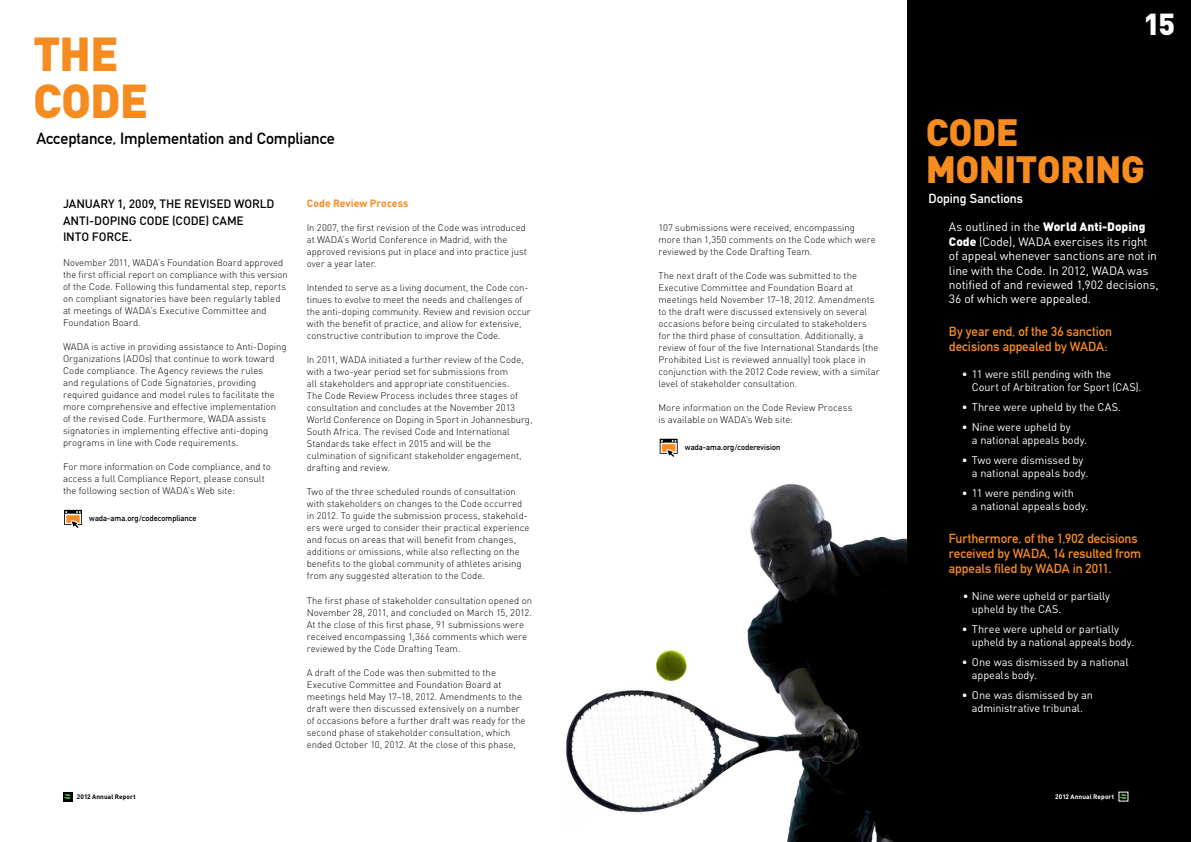
<style>
.page{position:relative;width:1191px;height:842px;background:#fff}
.page>*{position:absolute;margin:0;border:0;box-sizing:border-box;transform-origin:0 0}
.t1{font:900 47px/47px "DIN";color:#f68b1f}
.t2{font:900 37.6px/37.6px "DIN";color:#f68b1f}
.t3{font:900 30px "DIN";color:#fff}
.t4{font:16px "DIN Mittelschrift";letter-spacing:-.005em;color:#000}
.t5{font:13px/15px "DIN Mittelschrift";letter-spacing:-.01em;color:#f68b1f}
.t6{font:13px "DIN Mittelschrift";letter-spacing:-.005em;color:#fff}
.t7{font:12px/14.4px "DIN";letter-spacing:-.01em;color:#fff}
.t8{font:500 12px/16.8px "DIN";letter-spacing:-.01em;color:#000}
.t9{font:11px/13px "DIN";letter-spacing:-.005em;color:#fff}
.t10{font:700 10.5px "DIN";letter-spacing:.005em;color:#f68b1f}
.t11{font:300 9.5px/12px "DIN";letter-spacing:.005em;color:#000}
.t12{font:8px "DIN Mittelschrift";letter-spacing:.005em;color:#000}
.t13{font:700 6.5px "DIN";letter-spacing:.015em;color:#000}
.t14{font:700 6.5px "DIN";letter-spacing:.015em;color:#fff}
.s1{font-weight:900}
</style>
<div class="page">
<img style="left:566px;top:483px;width:341px;height:359px">
<div style="left:907px;top:0;width:284px;height:842px;background:#000"></div>
<svg style="left:64px;top:510px;width:18px;height:18px"></svg>
<svg style="left:659px;top:439px;width:18px;height:18px"></svg>
<svg style="left:1119px;top:794px;width:7px;height:5px"></svg>
<div style="left:63px;top:792px;width:9px;height:9px;background:#000"></div>
<svg style="left:64px;top:794px;width:7px;height:5px"></svg>
<h1 class="t1" style="left:33px;top:28px;width:117px">THE<br>CODE</h1>
<h3 class="t4" style="left:36px;top:128px;width:300px">Acceptance, Implementation and Compliance</h3>
<p class="t8" style="left:63px;top:195px;width:211px">JANUARY 1, 2009, THE REVISED WORLD<br>ANTI-DOPING CODE (CODE) CAME<br>INTO FORCE.</p>
<p class="t11" style="left:63px;top:257px;width:226px">November 2011, WADA’s Foundation Board approved the first official report on compliance with this version of the Code. Following this fundamental step, reports on compliant signatories have been regularly tabled at meetings of WADA’s Executive Committee and Foundation Board.</p>
<p class="t11" style="left:63px;top:341px;width:225px">WADA is active in providing assistance to Anti-Doping Organizations (ADOs) that continue to work toward Code compliance. The Agency reviews the rules<br>and regulations of Code Signatories, providing required guidance and model rules to facilitate the more comprehensive and effective implementation<br>of the revised Code. Furthermore, WADA assists signatories in implementing effective anti-doping programs in line with Code requirements.</p>
<p class="t11" style="left:63px;top:461px;width:209px">For more information on Code compliance, and to access a full Compliance Report, please consult the following section of WADA’s Web site:</p>
<p class="t12" style="left:89px;top:513px;width:109px">wada-ama.org/codecompliance</p>
<p class="t10" style="left:307px;top:196px;width:103px">Code Review Process</p>
<p class="t11" style="left:307px;top:221px;width:222px">In 2007, the first revision of the Code was introduced at WADA’s World Conference in Madrid, with the approved revisions put in place and into practice just over a year later.</p>
<p class="t11" style="left:307px;top:281px;width:226px">Intended to serve as a living document, the Code con&shy;tinues to evolve to meet the needs and challenges of the anti-doping community. Review and revision occur with the benefit of practice, and allow for extensive, constructive contribution to improve the Code.</p>
<p class="t11" style="left:307px;top:353px;width:227px">In 2011, WADA initiated a further review of the Code, with a two-year period set for submissions from<br>all stakeholders and appropriate constituencies.<br>The Code Review Process includes three stages of consultation and concludes at the November 2013<br>World Conference on Doping in Sport in Johannesburg, South Africa. The revised Code and International Standards take effect in 2015 and will be the culmination of significant stakeholder engagement, drafting and review.</p>
<p class="t11" style="left:307px;top:485px;width:224px">Two of the three scheduled rounds of consultation with stakeholders on changes to the Code occurred in 2012. To guide the submission process, stakehold&shy;ers were urged to consider their practical experience and focus on areas that will benefit from changes, additions or omissions, while also reflecting on the benefits to the global community of athletes arising from any suggested alteration to the Code.</p>
<p class="t11" style="left:307px;top:594px;width:227px">The first phase of stakeholder consultation opened on November 28, 2011, and concluded on March 15, 2012.<br>At the close of this first phase, 91 submissions were received encompassing 1,366 comments which were reviewed by the Code Drafting Team.</p>
<p class="t11" style="left:307px;top:666px;width:220px">A draft of the Code was then submitted to the Executive Committee and Foundation Board at meetings held May 17–18, 2012. Amendments to the draft were then discussed extensively on a number of occasions before a further draft was ready for the second phase of stakeholder consultation, which ended October 10, 2012. At the close of this phase,</p>
<p class="t11" style="left:658px;top:221px;width:219px">107 submissions were received, encompassing more than 1,350 comments on the Code which were reviewed by the Code Drafting Team.</p>
<p class="t11" style="left:658px;top:269px;width:223px">The next draft of the Code was submitted to the Executive Committee and Foundation Board at meetings held November 17–18, 2012. Amendments to the draft were discussed extensively on several occasions before being circulated to stakeholders for the third phase of consultation. Additionally, a review of four of the five International Standards (the Prohibited List is reviewed annually) took place in conjunction with the 2012 Code review, with a similar level of stakeholder consultation.</p>
<p class="t11" style="left:658px;top:401px;width:195px">More information on the Code Review Process is available on WADA’s Web site:</p>
<p class="t12" style="left:685px;top:442px;width:97px">wada-ama.org/coderevision</p>
<h3 class="t3" style="left:1143px;top:4px;width:33px">15</h3>
<h2 class="t2" style="left:926px;top:111px;width:221px">CODE<br>MONITORING</h2>
<h3 class="t6" style="left:928px;top:191px;width:96px">Doping Sanctions</h3>
<p class="t7" style="left:949px;top:220px;width:211px">As outlined in the <span class="s1">WORLD ANTI-DOPING CODE</span> (Code), WADA exercises its right of appeal whenever sanctions are not in line with the Code. In 2012, WADA was notified of and reviewed 1,902 decisions, 36 of which were appealed.</p>
<h3 class="t5" style="left:949px;top:324px;width:165px">By year end, of the 36 sanction decisions appealed by WADA:</h3>
<p class="t9" style="left:972px;top:367px;width:171px;text-indent:-10px">• 11 were still pending with the<br>Court of Arbitration for Sport (CAS).</p>
<p class="t9" style="left:962px;top:400px;width:161px">• Three were upheld by the CAS.</p>
<p class="t9" style="left:972px;top:420px;width:117px;text-indent:-10px">• Nine were upheld by<br>a national appeals body.</p>
<p class="t9" style="left:972px;top:453px;width:118px;text-indent:-10px">• Two were dismissed by a national appeals body.</p>
<p class="t9" style="left:972px;top:486px;width:118px;text-indent:-10px">• 11 were pending with<br>a national appeals body.</p>
<h3 class="t5" style="left:949px;top:531px;width:194px">Furthermore, of the 1,902 decisions received by WADA, 14 resulted from appeals filed by WADA in 2011.</h3>
<p class="t9" style="left:972px;top:589px;width:140px;text-indent:-9px">• Nine were upheld or partially upheld by the CAS.</p>
<p class="t9" style="left:972px;top:622px;width:164px;text-indent:-10px">• Three were upheld or partially upheld by a national appeals body.</p>
<p class="t9" style="left:972px;top:655px;width:158px;text-indent:-10px">• One was dismissed by a national appeals body.</p>
<p class="t9" style="left:962px;top:688px;width:133px;text-align:center">• One was dismissed by an administrative tribunal.</p>
<p class="t13" style="left:77px;top:792px;width:60px">2012 Annual Report</p>
<p class="t14" style="left:1055px;top:792px;width:60px">2012 Annual Report</p>
</div>
